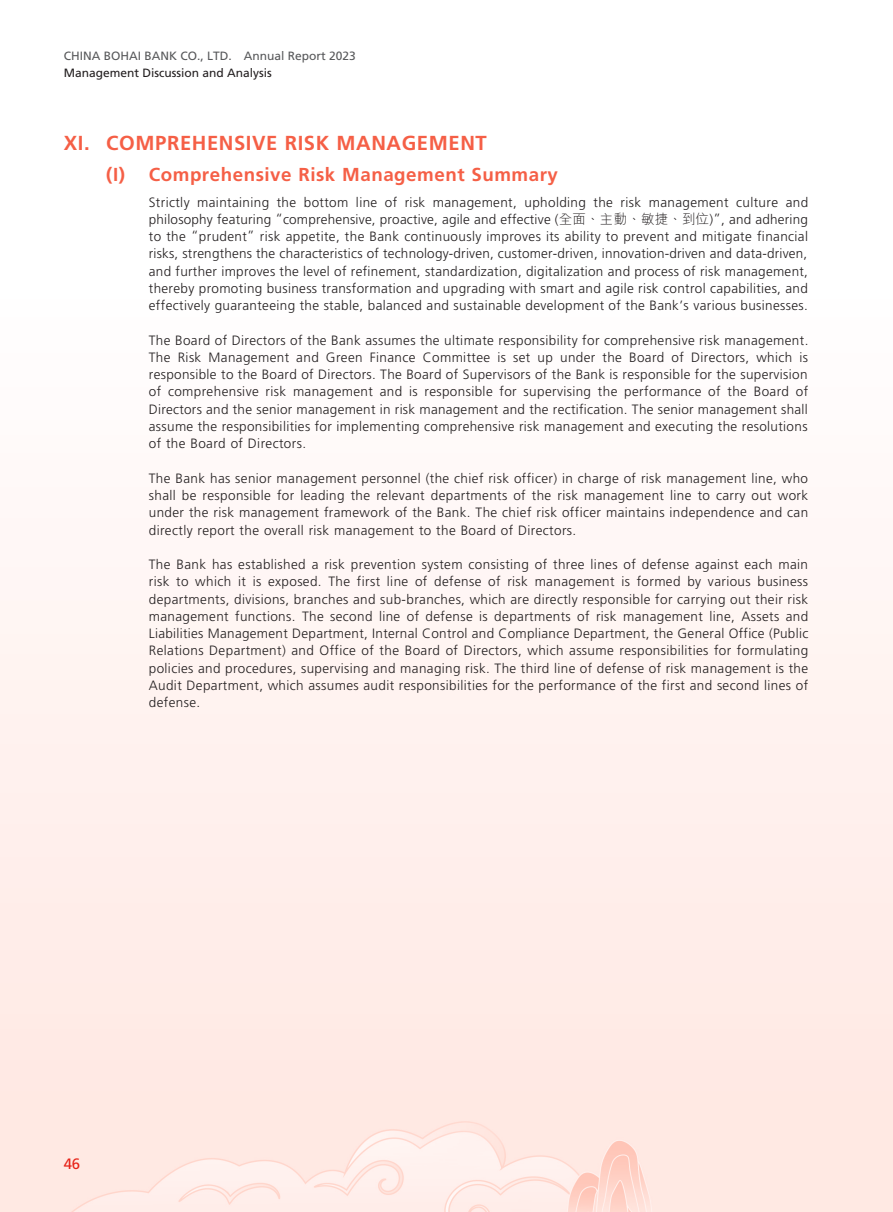
<style>
.page{position:relative;width:893px;height:1212px;background:#fff}
.page>*{position:absolute;margin:0;border:0;box-sizing:border-box;transform-origin:0 0}
.t1{font:700 20.25px "Frutiger LT Std";letter-spacing:.03em;color:#f55f46}
.t2{font:700 18.75px "Frutiger LT Std";letter-spacing:.03em;color:#f55f46}
.t3{font:15px "Frutiger LT Std";color:#e72419}
.t4{font:300 13.5px/17.2px "Frutiger LT Std";letter-spacing:.03em;color:#231f20;text-align:justify}
.t5{font:12px "Frutiger LT Std";color:#57585a}
.t6{font:12px "Frutiger LT Std";color:#231f20}
.s1{font-family:"M Hei HK"}
</style>
<div class="page">
<div style="left:0;top:600px;width:893px;height:612px;background:#ffeeeb"></div>
<p class="t5" style="left:64px;top:48px;width:294px">CHINA BOHAI BANK CO., LTD. Annual Report 2023</p>
<p class="t6" style="left:64px;top:65px;width:210px">Management Discussion and Analysis</p>
<h1 class="t1" style="left:64px;top:131px;width:424px">XI. COMPREHENSIVE RISK MANAGEMENT</h1>
<h2 class="t2" style="left:106px;top:163px;width:453px">(I) Comprehensive Risk Management Summary</h2>
<p class="t4" style="left:149px;top:194px;width:661px">Strictly maintaining the bottom line of risk management, upholding the risk management culture and philosophy featuring “comprehensive, proactive, agile and effective (<span class="s1">全面、主動、敏捷、到位</span>)”, and adhering to the “prudent” risk appetite, the Bank continuously improves its ability to prevent and mitigate financial risks, strengthens the characteristics of technology-driven, customer-driven, innovation-driven and data-driven, and further improves the level of refinement, standardization, digitalization and process of risk management, thereby promoting business transformation and upgrading with smart and agile risk control capabilities, and effectively guaranteeing the stable, balanced and sustainable development of the Bank’s various businesses.</p>
<p class="t4" style="left:149px;top:332px;width:661px">The Board of Directors of the Bank assumes the ultimate responsibility for comprehensive risk management.<br>The Risk Management and Green Finance Committee is set up under the Board of Directors, which is responsible to the Board of Directors. The Board of Supervisors of the Bank is responsible for the supervision of comprehensive risk management and is responsible for supervising the performance of the Board of Directors and the senior management in risk management and the rectification. The senior management shall assume the responsibilities for implementing comprehensive risk management and executing the resolutions of the Board of Directors.</p>
<p class="t4" style="left:149px;top:470px;width:661px">The Bank has senior management personnel (the chief risk officer) in charge of risk management line, who shall be responsible for leading the relevant departments of the risk management line to carry out work under the risk management framework of the Bank. The chief risk officer maintains independence and can directly report the overall risk management to the Board of Directors.</p>
<p class="t4" style="left:149px;top:556px;width:661px">The Bank has established a risk prevention system consisting of three lines of defense against each main risk to which it is exposed. The first line of defense of risk management is formed by various business departments, divisions, branches and sub-branches, which are directly responsible for carrying out their risk management functions. The second line of defense is departments of risk management line, Assets and Liabilities Management Department, Internal Control and Compliance Department, the General Office (Public Relations Department) and Office of the Board of Directors, which assume responsibilities for formulating policies and procedures, supervising and managing risk. The third line of defense of risk management is the Audit Department, which assumes audit responsibilities for the performance of the first and second lines of defense.</p>
<p class="t3" style="left:64px;top:1155px;width:18px">46</p>
</div>
